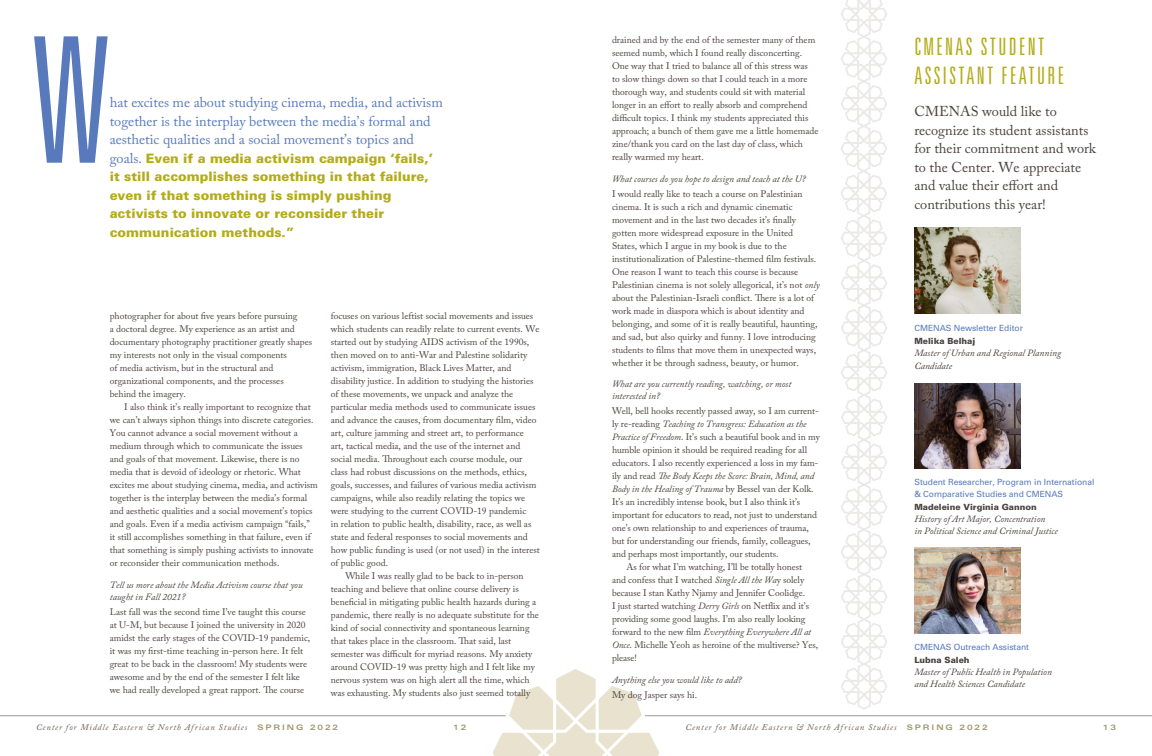
<style>
.page{position:relative;width:1152px;height:756px;background:#fff}
.page>*{position:absolute;margin:0;border:0;box-sizing:border-box;transform-origin:0 0}
.CALL-OUT_Caslon{font:300 ultra-condensed 175px "Univers LT Std";color:#587abc}
.Subhead{font:300 ultra-condensed 24px/29px "Univers LT Std";letter-spacing:.1em;color:#b3ac17}
.CALL-OUT_Caslon-2{font:14.2px/18.5px "Adobe Caslon Pro";color:#587abc}
.CALL-OUT_Caslon-3{font:14.2px/18.5px "Adobe Caslon Pro";color:#4a423f}
.CALL-OUT_Caslon-4{font:900 13px/18.5px "Univers LT Std";color:#b3ac17}
.Body_Text{font:9.5px/13px "Adobe Caslon Pro";color:#4a423f}
.Body_Text_w_Indent{font:9.5px/13px "Adobe Caslon Pro";color:#4a423f}
.Body_Text_Italic{font:italic 9.5px/12px "Adobe Caslon Pro";color:#4a423f}
.t1{font:italic 8.6px "Adobe Caslon Pro";letter-spacing:.105em;color:#655b52}
.Interview_Question{font:8.5px/12px "Univers LT Std";letter-spacing:-.005em;color:#587abc}
.Body_Text-2{font:900 8.5px "Univers LT Std";color:#4a423f}
.t2{font:700 expanded 7.6px "Univers LT Std";color:#9b9a6d}
.s1{font-family:"Adobe Caslon Pro";font-weight:400;font-size:14.2px;color:#587abc}
.s2{font-style:italic}
.s3{font-family:"Univers LT Std";font-weight:700;font-style:normal;font-stretch:expanded;font-size:7.6px;color:#9b9a6d}
</style>
<div class="page">
<hr style="left:0;top:716px;width:1152px;height:1px;background:#989c97">
<svg style="left:487px;top:669px;width:178px;height:87px"></svg>
<svg style="left:840px;top:0;width:48px;height:710px"></svg>
<img style="left:914px;top:548px;width:107px;height:85px">
<img style="left:914px;top:228px;width:107px;height:85px">
<img style="left:914px;top:383px;width:107px;height:85px">
<p class="CALL-OUT_Caslon" style="left:32px;top:10px;width:79px">W</p>
<p class="CALL-OUT_Caslon-2" style="left:110px;top:93px;width:335px">hat excites me about studying cinema, media, and activism together is the interplay between the media’s formal and aesthetic qualities and a social movement’s topics and</p>
<p class="CALL-OUT_Caslon-4" style="left:110px;top:149px;width:325px"><span class="s1">goals.</span> Even if a media activism campaign ‘fails,’ it still accomplishes something in that failure, even if that something is simply pushing activists to innovate or reconsider their communication methods.”</p>
<p class="Body_Text" style="left:110px;top:310px;width:204px">photographer for about five years before pursuing<br>a doctoral degree. My experience as an artist and documentary photography practitioner greatly shapes my interests not only in the visual components<br>of media activism, but in the structural and organizational components, and the processes behind the imagery.</p>
<p class="Body_Text_w_Indent" style="left:110px;top:401px;width:210px;text-indent:15px">I also think it’s really important to recognize that we can’t always siphon things into discrete categories.<br>You cannot advance a social movement without a medium through which to communicate the issues and goals of that movement. Likewise, there is no media that is devoid of ideology or rhetoric. What excites me about studying cinema, media, and activism together is the interplay between the media’s formal and aesthetic qualities and a social movement’s topics and goals. Even if a media activism campaign “fails,”<br>it still accomplishes something in that failure, even if that something is simply pushing activists to innovate or reconsider their communication methods.</p>
<p class="Body_Text_Italic" style="left:110px;top:579px;width:194px">Tell us more about the Media Activism course that you taught in Fall 2021?</p>
<p class="Body_Text" style="left:110px;top:605px;width:202px">Last fall was the second time I’ve taught this course at U-M, but because I joined the university in 2020 amidst the early stages of the COVID-19 pandemic, it was my first-time teaching in-person here. It felt great to be back in the classroom! My students were awesome and by the end of the semester I felt like we had really developed a great rapport. The course</p>
<p class="Body_Text" style="left:331px;top:310px;width:211px">focuses on various leftist social movements and issues which students can readily relate to current events. We started out by studying AIDS activism of the 1990s, then moved on to anti-War and Palestine solidarity activism, immigration, Black Lives Matter, and disability justice. In addition to studying the histories of these movements, we unpack and analyze the particular media methods used to communicate issues and advance the causes, from documentary film, video art, culture jamming and street art, to performance<br>art, tactical media, and the use of the internet and social media. Throughout each course module, our class had robust discussions on the methods, ethics, goals, successes, and failures of various media activism campaigns, while also readily relating the topics we were studying to the current COVID-19 pandemic<br>in relation to public health, disability, race, as well as state and federal responses to social movements and how public funding is used (or not used) in the interest of public good.</p>
<p class="Body_Text_w_Indent" style="left:331px;top:570px;width:210px;text-indent:15px">While I was really glad to be back to in-person teaching and believe that online course delivery is beneficial in mitigating public health hazards during a pandemic, there really is no adequate substitute for the kind of social connectivity and spontaneous learning that takes place in the classroom. That said, last semester was difficult for myriad reasons. My anxiety around COVID-19 was pretty high and I felt like my nervous system was on high alert all the time, which was exhausting. My students also just seemed totally</p>
<p class="Body_Text_w_Indent" style="left:612px;top:33px;width:208px">drained and by the end of the semester many of them seemed numb, which I found really disconcerting.<br>One way that I tried to balance all of this stress was<br>to slow things down so that I could teach in a more thorough way, and students could sit with material longer in an effort to really absorb and comprehend difficult topics. I think my students appreciated this approach; a bunch of them gave me a little homemade zine/thank you card on the last day of class, which really warmed my heart.</p>
<p class="Body_Text_Italic" style="left:612px;top:172px;width:195px">What courses do you hope to design and teach at the U?</p>
<p class="Body_Text" style="left:612px;top:187px;width:209px">I would really like to teach a course on Palestinian cinema. It is such a rich and dynamic cinematic movement and in the last two decades it’s finally gotten more widespread exposure in the United States, which I argue in my book is due to the institutionalization of Palestine-themed film festivals.<br>One reason I want to teach this course is because Palestinian cinema is not solely allegorical, it’s not <span class="s2">only </span>about the Palestinian-Israeli conflict. There is a lot of work made in diaspora which is about identity and belonging, and some of it is really beautiful, haunting, and sad, but also quirky and funny. I love introducing students to films that move them in unexpected ways, whether it be through sadness, beauty, or humor.</p>
<p class="Body_Text_Italic" style="left:612px;top:378px;width:181px">What are you currently reading, watching, or most interested in?</p>
<p class="Body_Text" style="left:612px;top:405px;width:209px">Well, bell hooks recently passed away, so I am current&shy;ly re-reading <span class="s2">Teaching to Transgress: Education as the Practice of Freedom</span>. It’s such a beautiful book and in my humble opinion it should be required reading for all educators. I also recently experienced a loss in my fam&shy;ily and read <span class="s2">The Body Keeps the Score: Brain, Mind, and Body in the Healing of Trauma</span> by Bessel van der Kolk.<br>It’s an incredibly intense book, but I also think it’s important for educators to read, not just to understand one’s own relationship to and experiences of trauma, but for understanding our friends, family, colleagues, and perhaps most importantly, our students.</p>
<p class="Body_Text_w_Indent" style="left:612px;top:561px;width:208px;text-indent:15px">As for what I’m watching, I’ll be totally honest and confess that I watched <span class="s2">Single All the Wa</span>y solely because I stan Kathy Njamy and Jennifer Coolidge.<br>I just started watching <span class="s2">Derry Girls</span> on Netflix and it’s providing some good laughs. I’m also really looking forward to the new film <span class="s2">Everything Everywhere All at Once</span>. Michelle Yeoh as heroine of the multiverse? Yes, please!</p>
<p class="Body_Text_Italic" style="left:612px;top:674px;width:132px">Anything else you would like to add?</p>
<p class="Body_Text" style="left:612px;top:688px;width:87px">My dog Jasper says hi.</p>
<p class="Subhead" style="left:914px;top:32px;width:151px">CMENAS STUDENT<br>ASSISTANT FEATURE</p>
<p class="CALL-OUT_Caslon-3" style="left:914px;top:102px;width:183px">CMENAS would like to recognize its student assistants for their commitment and work to the Center. We appreciate and value their effort and contributions this year!</p>
<p class="Interview_Question" style="left:914px;top:322px;width:110px">CMENAS Newsletter Editor</p>
<p class="Body_Text-2" style="left:914px;top:335px;width:62px">Melika Belhaj</p>
<p class="Body_Text_Italic" style="left:914px;top:346px;width:148px;line-height:13px">Master of Urban and Regional Planning<br>Candidate</p>
<p class="Interview_Question" style="left:914px;top:476px;width:182px">Student Researcher, Program in International &amp; Comparative Studies and CMENAS</p>
<p class="Body_Text-2" style="left:914px;top:502px;width:124px">Madeleine Virginia Gannon</p>
<p class="Body_Text_Italic" style="left:914px;top:513px;width:145px">History of Art Major, Concentration<br>in Political Science and Criminal Justice</p>
<p class="Interview_Question" style="left:914px;top:641px;width:116px">CMENAS Outreach Assistant</p>
<p class="Body_Text-2" style="left:914px;top:654px;width:57px">Lubna Saleh</p>
<p class="Body_Text_Italic" style="left:914px;top:665px;width:139px">Master of Public Health in Population and Health Sciences Candidate</p>
<p class="t1" style="left:36px;top:722px;width:304px">Center for Middle Eastern &amp; North African Studies <span class="s3">SPRING 2022</span></p>
<p class="t2" style="left:453px;top:723px;width:15px">1 2</p>
<p class="t1" style="left:685px;top:722px;width:304px">Center for Middle Eastern &amp; North African Studies <span class="s3">SPRING 2022</span></p>
<p class="t2" style="left:1103px;top:723px;width:15px">1 3</p>
</div>
